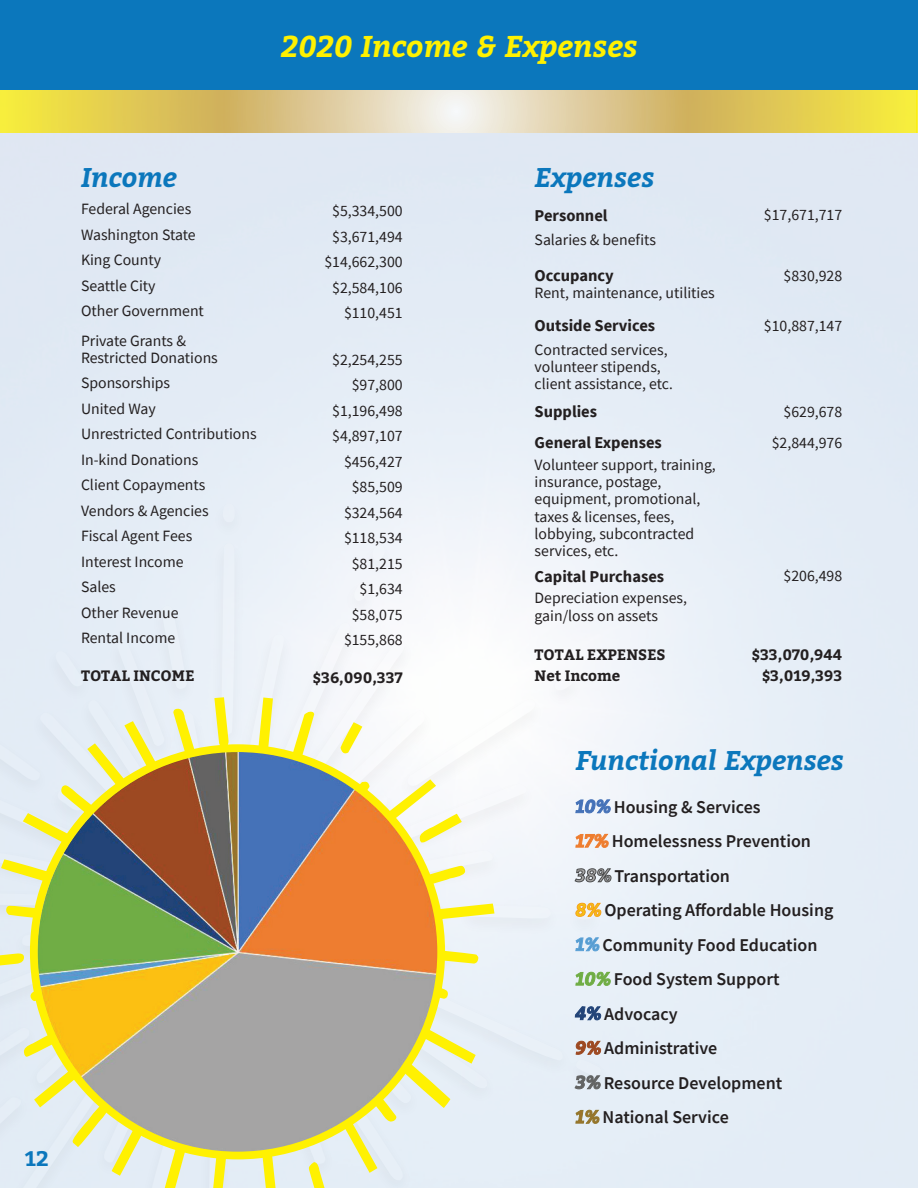
<style>
.page{position:relative;width:918px;height:1188px;background:#fff}
.page>*{position:absolute;margin:0;border:0;box-sizing:border-box;transform-origin:0 0}
.t1{font:italic 700 30px "Bitter";color:#fff101}
.t2{font:italic 700 27px "Bitter";color:#0b77bc}
.t3{font:700 21px "Bitter";color:#0b77bc}
.t4{font:600 18px/34.5px "Source Sans Pro";color:#231f20}
.t5{font:700 16.5px "Source Sans Pro";color:#231f20}
.t6{font:15.75px/25.5px "Source Sans Pro";color:#231f20}
.t7{font:700 15px "Bitter";color:#231f20}
.s1{font-size:15px}
.s2{font-family:"Bitter";font-weight:700;font-style:italic;color:#4572b8}
.s3{font-family:"Bitter";font-weight:700;font-style:italic;color:#ee7d2f}
.s4{font-family:"Bitter";font-weight:700;font-style:italic;color:#a5a4a4}
.s5{font-family:"Bitter";font-weight:700;font-style:italic;color:#f5c412}
.s6{font-family:"Bitter";font-weight:700;font-style:italic;color:#559cce}
.s7{font-family:"Bitter";font-weight:700;font-style:italic;color:#70ad45}
.s8{font-family:"Bitter";font-weight:700;font-style:italic;color:#224478}
.s9{font-family:"Bitter";font-weight:700;font-style:italic;color:#9d4922}
.s10{font-family:"Bitter";font-weight:700;font-style:italic;color:#626363}
.s11{font-family:"Bitter";font-weight:700;font-style:italic;color:#9d732a}
</style>
<div class="page">
<div style="left:0;top:132px;width:918px;height:1056px;background:#e1eaf4"></div>
<div style="left:0;top:358px;width:788px;height:830px;background:#e6eef7"></div>
<svg style="left:0;top:503px;width:601px;height:685px;fill:#ecf2f9"></svg>
<hr style="left:917px;top:90px;width:1px;height:42px;background:#f7ee3d">
<svg style="left:0;top:90px;width:917px;height:42px;background:#e2cf7b"></svg>
<div style="left:0;top:0;width:918px;height:90px;background:#0b77bc"></div>
<svg style="left:0;top:697px;width:497px;height:491px;fill:#e7eff6"></svg>
<img style="left:34px;top:750px;width:407px;height:406px">
<h1 class="t1" style="left:281px;top:27px;width:358px">2020 Income &amp; Expenses</h1>
<h2 class="t2" style="left:81px;top:160px;width:97px">Income</h2>
<p class="t6" style="left:81px;top:196px;width:124px">Federal Agencies<br>Washington State<br>King County<br>Seattle City<br>Other Government</p>
<p class="t6" style="left:81px;top:333px;width:138px;line-height:16.5px">Private Grants &amp;<br>Restricted Donations</p>
<p class="t6" style="left:81px;top:370px;width:177px">Sponsorships<br>United Way<br>Unrestricted Contributions<br>In-kind Donations<br>Client Copayments<br>Vendors &amp; Agencies<br>Fiscal Agent Fees<br>Interest Income<br>Sales<br>Other Revenue<br>Rental Income</p>
<p class="t7" style="left:81px;top:667px;width:115px">TOTAL INCOME</p>
<p class="t6" style="left:324px;top:198px;width:80px;text-align:right">$5,334,500 $3,671,494 $14,662,300 $2,584,106 $110,451</p>
<p class="t6" style="left:332px;top:347px;width:72px;text-align:right">$2,254,255 $97,800 $1,196,498 $4,897,107 $456,427 $85,509 $324,564 $118,534 $81,215 $1,634 $58,075 $155,868</p>
<p class="t7" style="left:313px;top:668px;width:91px">$36,090,337</p>
<h3 class="t3" style="left:25px;top:1145px;width:26px">12</h3>
<h2 class="t2" style="left:535px;top:159px;width:121px">Expenses</h2>
<p class="t5" style="left:535px;top:204px;width:75px">Personnel</p>
<p class="t6" style="left:764px;top:202px;width:80px">$17,671,717</p>
<p class="t6" style="left:535px;top:227px;width:123px">Salaries &amp; benefits</p>
<p class="t5" style="left:535px;top:264px;width:81px">Occupancy</p>
<p class="t6" style="left:784px;top:262px;width:60px">$830,928</p>
<p class="t6" style="left:535px;top:280px;width:182px">Rent, maintenance, utilities</p>
<p class="t5" style="left:535px;top:315px;width:122px">Outside Services</p>
<p class="t6" style="left:764px;top:313px;width:80px">$10,887,147</p>
<p class="t6" style="left:535px;top:341px;width:140px;line-height:17.2px">Contracted services, volunteer stipends, client assistance, etc<span class="s1">.</span></p>
<p class="t5" style="left:535px;top:400px;width:64px">Supplies</p>
<p class="t6" style="left:784px;top:399px;width:60px">$629,678</p>
<p class="t5" style="left:535px;top:431px;width:129px">General Expenses</p>
<p class="t6" style="left:772px;top:429px;width:72px">$2,844,976</p>
<p class="t6" style="left:535px;top:456px;width:183px;line-height:17.2px">Volunteer support, training, insurance, postage, equipment, promotional, taxes &amp; licenses, fees, lobbying, subcontracted services, etc.</p>
<p class="t5" style="left:535px;top:565px;width:131px">Capital Purchases</p>
<p class="t6" style="left:784px;top:563px;width:60px">$206,498</p>
<p class="t6" style="left:535px;top:590px;width:154px;line-height:17.2px">Depreciation expenses, gain/loss on assets</p>
<p class="t7" style="left:535px;top:646px;width:133px">TOTAL EXPENSES</p>
<p class="t7" style="left:752px;top:646px;width:92px">$33,070,944</p>
<p class="t7" style="left:535px;top:666px;width:87px">Net Income</p>
<p class="t7" style="left:762px;top:666px;width:82px">$3,019,393</p>
<h2 class="t2" style="left:575px;top:743px;width:270px">Functional Expenses</h2>
<p class="t4" style="left:575px;top:789px;width:260px"><span class="s2">10%</span> Housing &amp; Services<br><span class="s3">17%</span> Homelessness Prevention<br><span class="s4">38%</span> Transportation<br><span class="s5">8%</span> Operating Affordable Housing<br><span class="s6">1%</span> Community Food Education<br><span class="s7">10%</span> Food System Support<br><span class="s8">4%</span> Advocacy<br><span class="s9">9%</span> Administrative<br><span class="s10">3%</span> Resource Development<br><span class="s11">1%</span> National Service</p>
</div>
